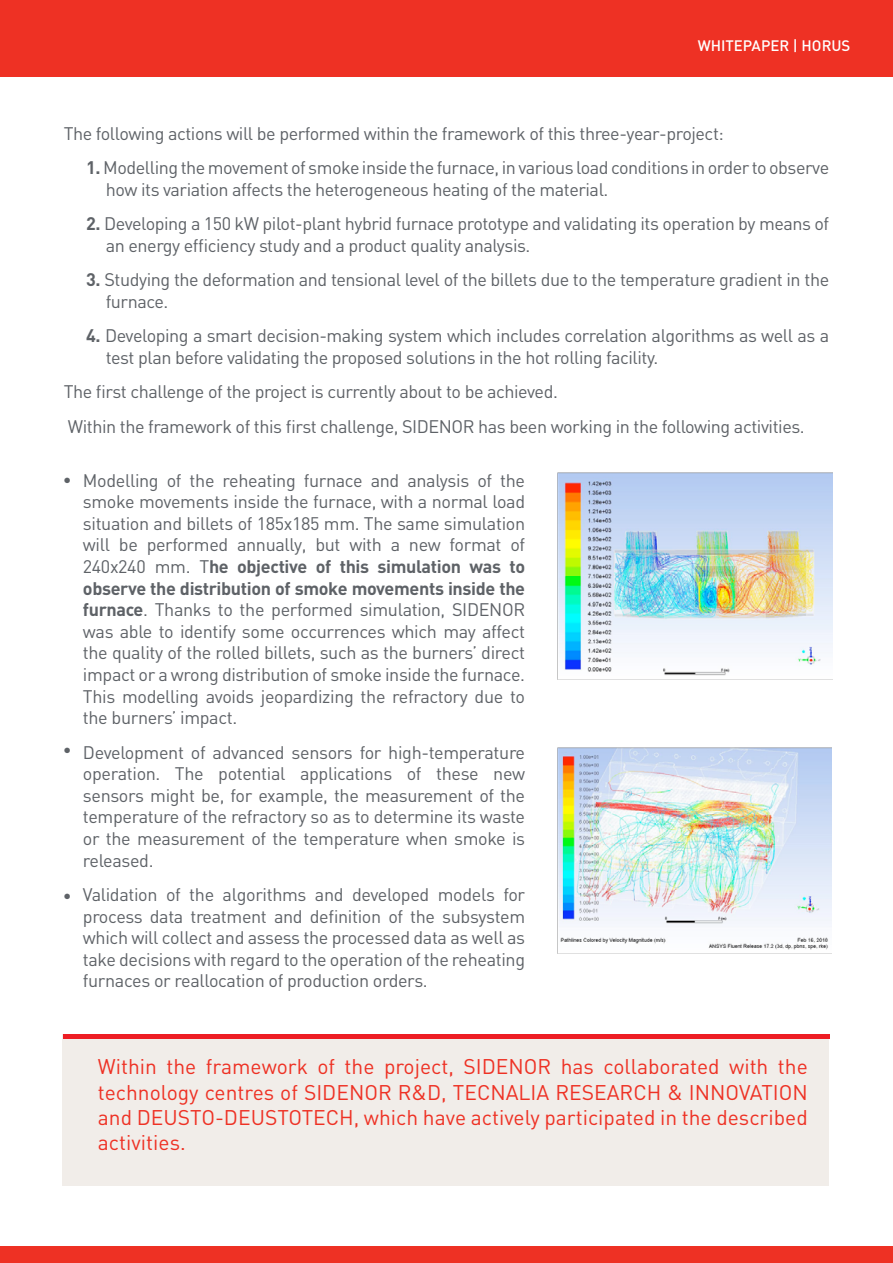
<style>
.page{position:relative;width:893px;height:1263px;background:#fff}
.page>*{position:absolute;margin:0;border:0;box-sizing:border-box;transform-origin:0 0}
.t1{font:21px/25.2px "DIN";color:#ee3124;text-align:justify}
.t2{font:18px/21.6px "DIN";letter-spacing:-.025em;color:#5e6267}
.t3{font:16.8px "DIN";color:#5e6267}
.t4{font:500 15px "DIN";color:#fff}
.s1{font-weight:700}
</style>
<div class="page">
<div style="left:0;top:0;width:893px;height:77px;background:#ee3124"></div>
<div style="left:0;top:1246px;width:893px;height:17px;background:#ee3124"></div>
<img style="left:557px;top:472px;width:275px;height:207px">
<img style="left:557px;top:747px;width:275px;height:206px">
<div style="left:63px;top:1034px;width:766px;height:152px;background:#f1ede9"></div>
<div style="left:63px;top:1034px;width:766px;height:5px;background:#ed1d24"></div>
<p class="t4" style="left:698px;top:36px;width:154px">WHITEPAPER | H ORUS</p>
<p class="t2" style="left:64px;top:122px;width:662px">The following actions will be performed within the framework of this three-year-project:</p>
<p class="t2" style="left:106px;top:157px;width:725px;text-indent:-19px"><span class="s1">1.</span> Modelling the movement of smoke inside the furnace, in various load conditions in order to observe how its variation affects the heterogeneous heating of the material.</p>
<p class="t2" style="left:106px;top:213px;width:725px;text-indent:-19px"><span class="s1">2.</span> Developing a 150 kW pilot-plant hybrid furnace prototype and validating its operation by means of an energy efficiency study and a product quality analysis.</p>
<p class="t2" style="left:106px;top:269px;width:725px;text-indent:-19px"><span class="s1">3.</span> Studying the deformation and tensional level of the billets due to the temperature gradient in the furnace.</p>
<p class="t2" style="left:106px;top:325px;width:725px;text-indent:-19px"><span class="s1">4.</span> Developing a smart decision-making system which includes correlation algorithms as well as a test plan before validating the proposed solutions in the hot rolling facility.</p>
<p class="t2" style="left:64px;top:374px;width:742px;line-height:34.3px">The first challenge of the project is currently about to be achieved.<br>Within the framework of this first challenge, SIDENOR has been working in the following activities.</p>
<p class="t3" style="left:63px;top:469px;width:10px">•</p>
<p class="t3" style="left:63px;top:740px;width:10px">•</p>
<p class="t3" style="left:63px;top:885px;width:10px">•</p>
<p class="t2" style="left:83px;top:469px;width:444px;text-align:justify">Modelling of the reheating furnace and analysis of the smoke movements inside the furnace, with a normal load situation and billets of 185x185 mm. The same simulation will be performed annually, but with a new format of 240x240 mm. T<span class="s1">he objective of this simulation was to observe the distribution of smoke movements inside the furnace</span>. Thanks to the performed simulation, SIDENOR was able to identify some occurrences which may affect the quality of the rolled billets, such as the burners’ direct impact or a wrong distribution of smoke inside the furnace.<br>This modelling avoids jeopardizing the refractory due to the burners’ impact.</p>
<p class="t2" style="left:83px;top:741px;width:444px;text-align:justify">Development of advanced sensors for high-temperature operation. The potential applications of these new sensors might be, for example, the measurement of the temperature of the refractory so as to determine its waste or the measurement of the temperature when smoke is released.</p>
<p class="t2" style="left:83px;top:883px;width:444px;text-align:justify">Validation of the algorithms and developed models for process data treatment and definition of the subsystem which will collect and assess the processed data as well as take decisions with regard to the operation of the reheating furnaces or reallocation of production orders.</p>
<p class="t1" style="left:98px;top:1054px;width:711px">Within the framework of the project, SIDENOR has collaborated with the technology centres of SIDENOR R&amp;D, TECNALIA RESEARCH &amp; INNOVATION and DEUSTO-DEUSTOTECH, which have actively participated in the described activities.</p>
</div>
